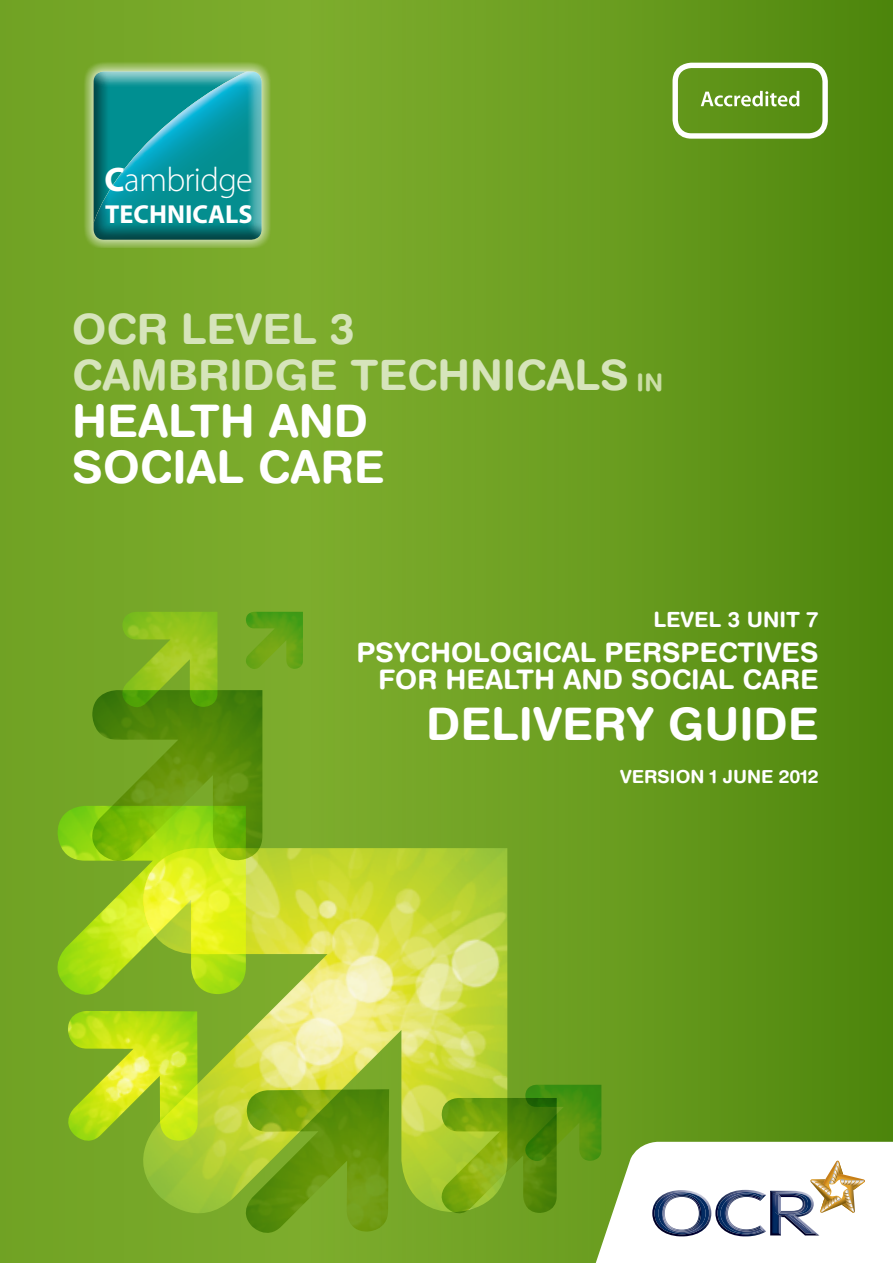
<style>
.page{position:relative;width:893px;height:1263px;background:#fff}
.page>*{position:absolute;margin:0;border:0;box-sizing:border-box;transform-origin:0 0}
.t1{font:700 45px/46.5px "Helvetica Rounded LT";color:#fff}
.t2{font:700 42px/46.5px "Helvetica Rounded LT";color:#d6e4bb}
.t3{font:300 34.2px "Myriad Pro";letter-spacing:-.02em;color:#fff}
.t4{font:700 27px/27px "Helvetica Rounded LT";color:#fff;text-align:right}
.t5{font:700 26.1px "Myriad Pro";color:#fff}
.t6{font:700 21px "Helvetica Rounded LT";color:#fff}
.t7{font:700 18px "Helvetica Rounded LT";color:#fff}
.s1{font-weight:700}
.s2{font-size:24px;color:#cbdda7}
</style>
<div class="page">
<div style="left:0;top:0;width:605px;height:1263px;background:#75a627"></div>
<div style="left:311px;top:0;width:582px;height:1263px;background:linear-gradient(to right,#80af2f,#4f870e)"></div>
<img style="left:143px;top:848px;width:364px;height:386px">
<img style="left:238px;top:1089px;width:151px;height:152px">
<img style="left:68px;top:1011px;width:130px;height:137px">
<img style="left:57px;top:806px;width:189px;height:199px">
<img style="left:435px;top:1098px;width:122px;height:122px">
<img style="left:82px;top:690px;width:180px;height:180px">
<img style="left:521px;top:1085px;width:80px;height:80px">
<img style="left:117px;top:612px;width:100px;height:101px">
<img style="left:246px;top:612px;width:57px;height:57px">
<div style="left:672px;top:63px;width:156px;height:76px;border:5px solid #fff;border-radius:16px"></div>
<svg style="left:701px;top:91px;width:98px;height:15px"></svg>
<svg style="left:591px;top:1142px;width:302px;height:121px"></svg>
<svg style="left:84px;top:62px;width:186px;height:186px;background:#9bbe64"></svg>
<svg style="left:94px;top:71px;width:168px;height:169px;background:#119197"></svg>
<p class="t3" style="left:105px;top:159px;width:150px"><span class="s1">C</span>ambridge</p>
<p class="t5" style="left:105px;top:197px;width:149px">TECHNICALS</p>
<h2 class="t2" style="left:72px;top:305px;width:32px">OCR</h2>
<h2 class="t2" style="left:181px;top:305px;width:54px">LEVEL</h2>
<h2 class="t2" style="left:72px;top:305px;width:592px;text-indent:258px">3<br>CAMBRIDGE TECHNICALS <span class="s2">IN</span></h2>
<h1 class="t1" style="left:72px;top:397px;width:309px">HEALTH AND<br>SOCIAL CARE</h1>
<p class="t6" style="left:653px;top:607px;width:167px">LEVEL 3 UNIT 7</p>
<p class="t4" style="left:357px;top:639px;width:398px">PSYCHOLOGICAL PERSPECTIVE</p>
<p class="t4" style="left:378px;top:639px;width:442px">S<br>FOR HEALTH AND SOCIAL CARE</p>
<h1 class="t1" style="left:426px;top:700px;width:394px">DELIVERY GUIDE</h1>
<p class="t7" style="left:620px;top:766px;width:200px">VERSION 1 JUNE 2012</p>
</div>
